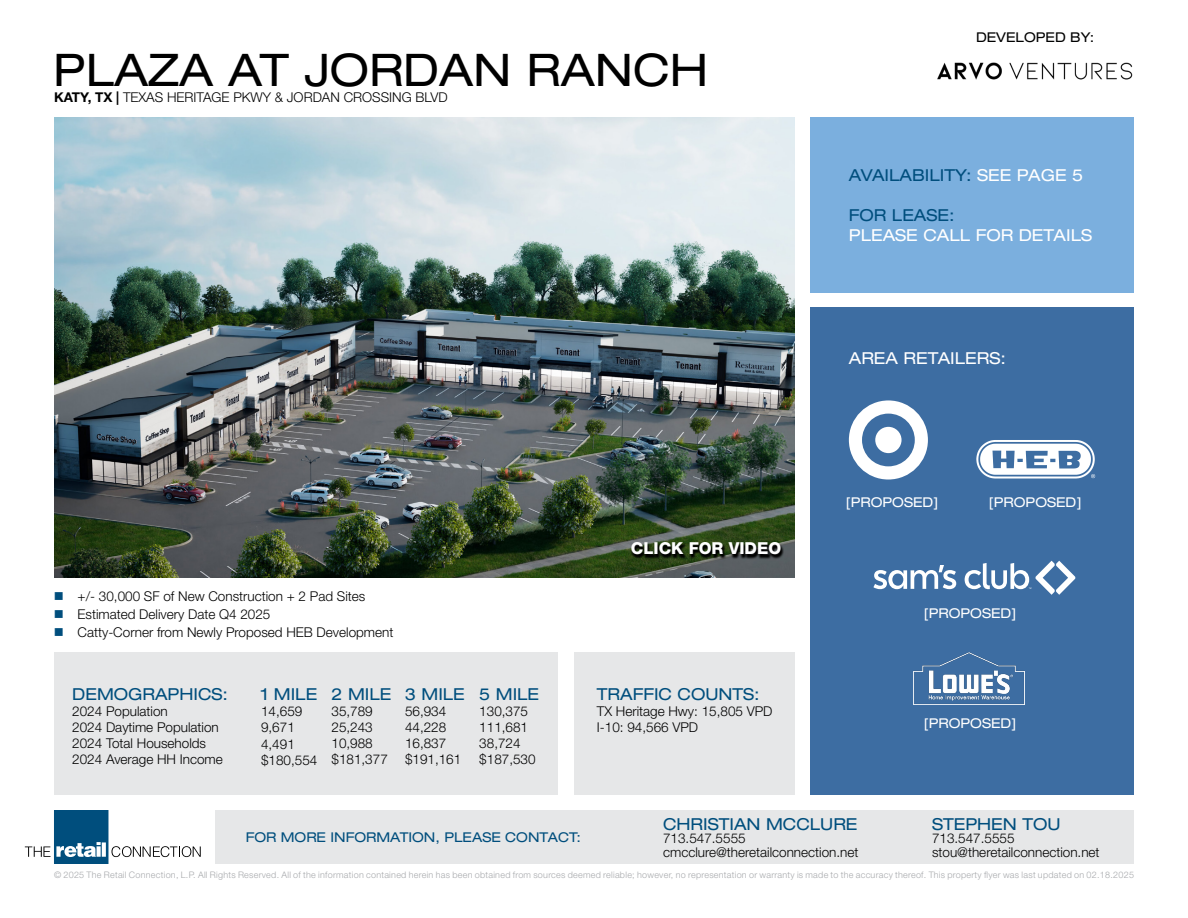
<style>
.page{position:relative;width:1188px;height:918px;background:#fff}
.page>*{position:absolute;margin:0;border:0;box-sizing:border-box;transform-origin:0 0}
.t1{font:expanded 45px "Helvetica Neue LT Std";color:#000}
.t2{font:expanded 16.5px "Helvetica Neue LT Std";color:#004e7d}
.t3{font:expanded 16.5px "Helvetica Neue LT Std";color:#fff}
.t4{font:800 16.5px "Helvetica Neue LT Std";color:#fff}
.t5{font:300 13.5px/16.2px "Helvetica Neue LT Std";color:#000}
.t6{font:expanded 13.5px "Helvetica Neue LT Std";color:#fff}
.t7{font:expanded 13.5px "Helvetica Neue LT Std";color:#004e7d}
.t8{font:expanded 13.5px "Helvetica Neue LT Std";color:#000101}
.t9{font:300 9px "Helvetica Neue LT Std";letter-spacing:.03em;color:#a7a9ac}
.s1{font-weight:700}
.s2{color:#004e7d}
.s3{color:#fff}
</style>
<div class="page">
<svg style="left:25px;top:810px;width:176px;height:54px"></svg>
<div style="left:54px;top:652px;width:503px;height:143px;background:#e6e7e8"></div>
<div style="left:575px;top:652px;width:220px;height:143px;background:#e6e7e8"></div>
<div style="left:810px;top:117px;width:324px;height:176px;background:#7bafde"></div>
<div style="left:810px;top:308px;width:324px;height:487px;background:#3d6da2"></div>
<div style="left:216px;top:810px;width:918px;height:54px;background:#e6e7e8"></div>
<img style="left:54px;top:117px;width:741px;height:461px">
<svg style="left:976px;top:440px;width:119px;height:38px"></svg>
<svg style="left:849px;top:400px;width:79px;height:80px"></svg>
<svg style="left:873px;top:561px;width:202px;height:34px"></svg>
<img style="left:913px;top:653px;width:111px;height:51px">
<svg style="left:630px;top:542px;width:154px;height:17px"></svg>
<img style="left:937px;top:62px;width:196px;height:18px">
<h1 class="t1" style="left:53px;top:43px;width:657px">PLAZA AT JORDAN RANCH</h1>
<p class="t5" style="left:54px;top:89px;width:395px"><span class="s1">KATY, TX |</span> TEXAS HERITAGE PKWY &amp; JORDAN CROSSING BLVD</p>
<p class="t5" style="left:54px;top:588px;width:313px"><span class="s2">■</span> +/- 30,000 SF of New Construction + 2 Pad Sites</p>
<p class="t5" style="left:54px;top:606px;width:218px"><span class="s2">■</span> Estimated Delivery Date Q4 2025</p>
<p class="t5" style="left:54px;top:624px;width:341px"><span class="s2">■</span> Catty-Corner from Newly Proposed HEB Development</p>
<p class="t2" style="left:72px;top:684px;width:157px">DEMOGRAPHICS:</p>
<p class="t5" style="left:72px;top:703px;width:152px">2024 Population<br>2024 Daytime Population<br>2024 Total Households<br>2024 Average HH Income</p>
<p class="t2" style="left:261px;top:684px;width:58px">1 MILE</p>
<p class="t5" style="left:261px;top:703px;width:58px">14,659<br>9,671<br>4,491 $180,554</p>
<p class="t2" style="left:332px;top:684px;width:61px">2 MILE</p>
<p class="t5" style="left:332px;top:703px;width:58px">35,789<br>25,243<br>10,988 $181,377</p>
<p class="t2" style="left:405px;top:684px;width:61px">3 MILE</p>
<p class="t5" style="left:405px;top:703px;width:58px">56,934<br>44,228<br>16,837 $191,161</p>
<p class="t2" style="left:479px;top:684px;width:61px">5 MILE</p>
<p class="t5" style="left:479px;top:703px;width:58px">130,375<br>111,681<br>38,724 $187,530</p>
<p class="t4" style="left:631px;top:539px;width:152px">CLICK FOR VIDEO</p>
<p class="t2" style="left:597px;top:684px;width:164px">TRAFFIC COUNTS:</p>
<p class="t5" style="left:597px;top:703px;width:177px">TX Heritage Hwy: 15,805 VPD<br>I-10: 94,566 VPD</p>
<p class="t8" style="left:976px;top:29px;width:120px">DEVELOPED BY:</p>
<p class="t2" style="left:849px;top:165px;width:236px">AVAILABILITY: <span class="s3">SEE PAGE 5</span></p>
<p class="t2" style="left:849px;top:205px;width:107px">FOR LEASE:</p>
<p class="t3" style="left:849px;top:225px;width:245px">PLEASE CALL FOR DETAILS</p>
<p class="t3" style="left:849px;top:348px;width:159px">AREA RETAILERS:</p>
<p class="t6" style="left:845px;top:494px;width:95px">[PROPOSED]</p>
<p class="t6" style="left:988px;top:494px;width:95px">[PROPOSED]</p>
<p class="t6" style="left:923px;top:605px;width:95px">[PROPOSED]</p>
<p class="t6" style="left:923px;top:715px;width:95px">[PROPOSED]</p>
<p class="t7" style="left:246px;top:829px;width:337px">FOR MORE INFORMATION, PLEASE CONTACT:</p>
<p class="t2" style="left:663px;top:814px;width:196px">CHRISTIAN MCCLURE</p>
<p class="t5" style="left:663px;top:831px;width:197px;line-height:13.5px">713.547.5555 cmcclure@theretailconnection.net</p>
<p class="t2" style="left:932px;top:814px;width:130px">STEPHEN TOU</p>
<p class="t5" style="left:932px;top:831px;width:169px;line-height:13.5px">713.547.5555 stou@theretailconnection.net</p>
<p class="t9" style="left:54px;top:869px;width:1082px">© 2025 The Retail Connection, L.P. All Rights Reserved. All of the information contained herein has been obtained from sources deemed reliable; however, no representation or warranty is made to the accuracy thereof. This property flyer was last updated on 02.18.2025</p>
</div>
